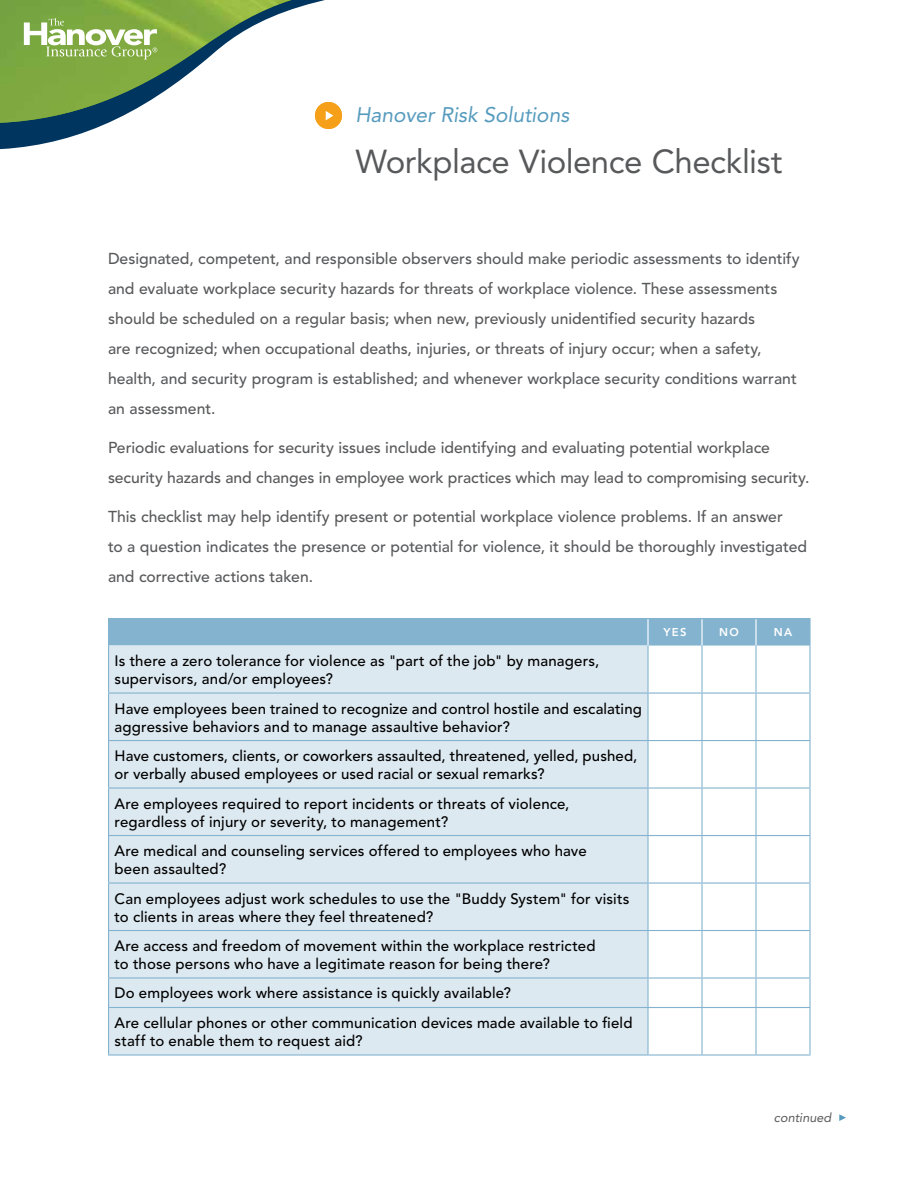
<style>
.page{position:relative;width:918px;height:1188px;background:#fff}
.page>*{position:absolute;margin:0;border:0;box-sizing:border-box;transform-origin:0 0}
.t1{font:33px "Avenir";letter-spacing:-.015em;color:#58595b}
.t2{font:italic 21px "Avenir";color:#569bbe}
.t3{font:500 15.75px/30px "Avenir";color:#58595b}
.t4{font:500 15px/18px "Avenir";letter-spacing:.01em;color:#000}
.t5{font:italic 12.75px "Avenir";color:#58595b}
.t6{font:800 11.25px "Avenir";letter-spacing:.12em;color:#fff}
</style>
<div class="page">
<svg style="left:839px;top:1114px;width:7px;height:7px"></svg>
<svg style="left:0;top:123px;width:340px;height:27px"></svg>
<img style="left:0;top:0;width:291px;height:123px">
<svg style="left:24px;top:18px;width:133px;height:41px"></svg>
<div style="left:315px;top:102px;width:27px;height:27px;background:#f6a01a;border-radius:50%"></div>
<svg style="left:326px;top:111px;width:7px;height:9px"></svg>
<div style="left:109px;top:646px;width:538px;height:408px;background:#dde9f1"></div>
<hr style="left:108px;top:618px;width:540px;height:1px;background:#84b3cf">
<div style="left:108px;top:619px;width:701px;height:27px;background:#84b3cf"></div>
<hr style="left:648px;top:618px;width:54px;height:1px;background:#84b3cf">
<hr style="left:702px;top:618px;width:54px;height:1px;background:#84b3cf">
<hr style="left:756px;top:618px;width:55px;height:1px;background:#84b3cf">
<hr style="left:809px;top:619px;width:2px;height:27px;background:#84b3cf">
<hr style="left:108px;top:646px;width:1px;height:46px;background:#84b3cf">
<hr style="left:647px;top:646px;width:2px;height:46px;background:#84b3cf">
<hr style="left:701px;top:646px;width:2px;height:46px;background:#84b3cf">
<hr style="left:755px;top:646px;width:2px;height:46px;background:#84b3cf">
<hr style="left:809px;top:646px;width:2px;height:46px;background:#84b3cf">
<hr style="left:108px;top:692px;width:540px;height:2px;background:#84b3cf">
<hr style="left:108px;top:694px;width:1px;height:46px;background:#84b3cf">
<hr style="left:648px;top:692px;width:54px;height:2px;background:#84b3cf">
<hr style="left:647px;top:694px;width:2px;height:46px;background:#84b3cf">
<hr style="left:702px;top:692px;width:54px;height:2px;background:#84b3cf">
<hr style="left:701px;top:694px;width:2px;height:46px;background:#84b3cf">
<hr style="left:756px;top:692px;width:55px;height:2px;background:#84b3cf">
<hr style="left:755px;top:694px;width:2px;height:46px;background:#84b3cf">
<hr style="left:809px;top:694px;width:2px;height:46px;background:#84b3cf">
<hr style="left:108px;top:740px;width:540px;height:1px;background:#84b3cf">
<hr style="left:108px;top:741px;width:1px;height:46px;background:#84b3cf">
<hr style="left:648px;top:740px;width:54px;height:1px;background:#84b3cf">
<hr style="left:647px;top:741px;width:2px;height:46px;background:#84b3cf">
<hr style="left:702px;top:740px;width:54px;height:1px;background:#84b3cf">
<hr style="left:701px;top:741px;width:2px;height:46px;background:#84b3cf">
<hr style="left:756px;top:740px;width:55px;height:1px;background:#84b3cf">
<hr style="left:755px;top:741px;width:2px;height:46px;background:#84b3cf">
<hr style="left:809px;top:741px;width:2px;height:46px;background:#84b3cf">
<hr style="left:108px;top:787px;width:540px;height:2px;background:#84b3cf">
<hr style="left:108px;top:789px;width:1px;height:46px;background:#84b3cf">
<hr style="left:648px;top:787px;width:54px;height:2px;background:#84b3cf">
<hr style="left:647px;top:789px;width:2px;height:46px;background:#84b3cf">
<hr style="left:702px;top:787px;width:54px;height:2px;background:#84b3cf">
<hr style="left:701px;top:789px;width:2px;height:46px;background:#84b3cf">
<hr style="left:756px;top:787px;width:55px;height:2px;background:#84b3cf">
<hr style="left:755px;top:789px;width:2px;height:46px;background:#84b3cf">
<hr style="left:809px;top:789px;width:2px;height:46px;background:#84b3cf">
<hr style="left:108px;top:835px;width:540px;height:1px;background:#84b3cf">
<hr style="left:108px;top:836px;width:1px;height:46px;background:#84b3cf">
<hr style="left:648px;top:835px;width:54px;height:1px;background:#84b3cf">
<hr style="left:647px;top:836px;width:2px;height:46px;background:#84b3cf">
<hr style="left:702px;top:835px;width:54px;height:1px;background:#84b3cf">
<hr style="left:701px;top:836px;width:2px;height:46px;background:#84b3cf">
<hr style="left:756px;top:835px;width:55px;height:1px;background:#84b3cf">
<hr style="left:755px;top:836px;width:2px;height:46px;background:#84b3cf">
<hr style="left:809px;top:836px;width:2px;height:46px;background:#84b3cf">
<hr style="left:108px;top:882px;width:540px;height:2px;background:#84b3cf">
<hr style="left:108px;top:884px;width:1px;height:46px;background:#84b3cf">
<hr style="left:648px;top:882px;width:54px;height:2px;background:#84b3cf">
<hr style="left:647px;top:884px;width:2px;height:46px;background:#84b3cf">
<hr style="left:702px;top:882px;width:54px;height:2px;background:#84b3cf">
<hr style="left:701px;top:884px;width:2px;height:46px;background:#84b3cf">
<hr style="left:756px;top:882px;width:55px;height:2px;background:#84b3cf">
<hr style="left:755px;top:884px;width:2px;height:46px;background:#84b3cf">
<hr style="left:809px;top:884px;width:2px;height:46px;background:#84b3cf">
<hr style="left:108px;top:930px;width:540px;height:1px;background:#84b3cf">
<hr style="left:108px;top:931px;width:1px;height:46px;background:#84b3cf">
<hr style="left:648px;top:930px;width:54px;height:1px;background:#84b3cf">
<hr style="left:647px;top:931px;width:2px;height:46px;background:#84b3cf">
<hr style="left:702px;top:930px;width:54px;height:1px;background:#84b3cf">
<hr style="left:701px;top:931px;width:2px;height:46px;background:#84b3cf">
<hr style="left:756px;top:930px;width:55px;height:1px;background:#84b3cf">
<hr style="left:755px;top:931px;width:2px;height:46px;background:#84b3cf">
<hr style="left:809px;top:931px;width:2px;height:46px;background:#84b3cf">
<hr style="left:108px;top:977px;width:540px;height:2px;background:#84b3cf">
<svg style="left:108px;top:979px;width:1px;height:28px"></svg>
<hr style="left:648px;top:977px;width:54px;height:2px;background:#84b3cf">
<hr style="left:647px;top:979px;width:2px;height:28px;background:#84b3cf">
<hr style="left:702px;top:977px;width:54px;height:2px;background:#84b3cf">
<hr style="left:701px;top:979px;width:2px;height:28px;background:#84b3cf">
<hr style="left:756px;top:977px;width:55px;height:2px;background:#84b3cf">
<hr style="left:755px;top:979px;width:2px;height:28px;background:#84b3cf">
<hr style="left:809px;top:979px;width:2px;height:28px;background:#84b3cf">
<hr style="left:108px;top:1007px;width:540px;height:1px;background:#84b3cf">
<hr style="left:108px;top:1008px;width:1px;height:46px;background:#84b3cf">
<hr style="left:648px;top:1007px;width:54px;height:1px;background:#84b3cf">
<hr style="left:647px;top:1008px;width:2px;height:46px;background:#84b3cf">
<hr style="left:702px;top:1007px;width:54px;height:1px;background:#84b3cf">
<hr style="left:701px;top:1008px;width:2px;height:46px;background:#84b3cf">
<hr style="left:756px;top:1007px;width:55px;height:1px;background:#84b3cf">
<hr style="left:755px;top:1008px;width:2px;height:46px;background:#84b3cf">
<hr style="left:809px;top:1008px;width:2px;height:46px;background:#84b3cf">
<hr style="left:108px;top:1054px;width:540px;height:2px;background:#84b3cf">
<hr style="left:648px;top:1054px;width:54px;height:2px;background:#84b3cf">
<hr style="left:702px;top:1054px;width:54px;height:2px;background:#84b3cf">
<hr style="left:756px;top:1054px;width:55px;height:2px;background:#84b3cf">
<h2 class="t2" style="left:356px;top:102px;width:215px">Hanover Risk Solutions</h2>
<h1 class="t1" style="left:356px;top:142px;width:429px">Workplace Violence Checklist</h1>
<p class="t3" style="left:108px;top:244px;width:693px">Designated, competent, and responsible observers should make periodic assessments to identify and evaluate workplace security hazards for threats of workplace violence. These assessments should be scheduled on a regular basis; when new, previously unidentified security hazards<br>are recognized; when occupational deaths, injuries, or threats of injury occur; when a safety, health, and security program is established; and whenever workplace security conditions warrant an assessment.</p>
<p class="t3" style="left:108px;top:433px;width:703px">Periodic evaluations for security issues include identifying and evaluating potential workplace security hazards and changes in employee work practices which may lead to compromising security.</p>
<p class="t3" style="left:108px;top:502px;width:701px">This checklist may help identify present or potential workplace violence problems. If an answer<br>to a question indicates the presence or potential for violence, it should be thoroughly investigated and corrective actions taken.</p>
<p class="t4" style="left:115px;top:652px;width:486px">Is there a zero tolerance for violence as "part of the job" by managers, supervisors, and/or employees?</p>
<p class="t4" style="left:115px;top:700px;width:529px">Have employees been trained to recognize and control hostile and escalating aggressive behaviors and to manage assaultive behavior?</p>
<p class="t4" style="left:115px;top:747px;width:524px">Have customers, clients, or coworkers assaulted, threatened, yelled, pushed, or verbally abused employees or used racial or sexual remarks?</p>
<p class="t4" style="left:115px;top:795px;width:456px">Are employees required to report incidents or threats of violence, regardless of injury or severity, to management?</p>
<p class="t4" style="left:115px;top:842px;width:474px">Are medical and counseling services offered to employees who have been assaulted?</p>
<p class="t4" style="left:115px;top:890px;width:516px">Can employees adjust work schedules to use the "Buddy System" for visits to clients in areas where they feel threatened?</p>
<p class="t4" style="left:115px;top:937px;width:482px">Are access and freedom of movement within the workplace restricted to those persons who have a legitimate reason for being there?</p>
<p class="t4" style="left:115px;top:979px;width:519px;line-height:29.5px">Do employees work where assistance is quickly available?<br>Are cellular phones or other communication devices made available to field</p>
<p class="t4" style="left:115px;top:1032px;width:250px">staff to enable them to request aid?</p>
<p class="t6" style="left:663px;top:626px;width:25px">YES</p>
<p class="t6" style="left:719px;top:626px;width:21px">NO</p>
<p class="t6" style="left:774px;top:626px;width:20px">NA</p>
<p class="t5" style="left:774px;top:1110px;width:59px">continued</p>
</div>
